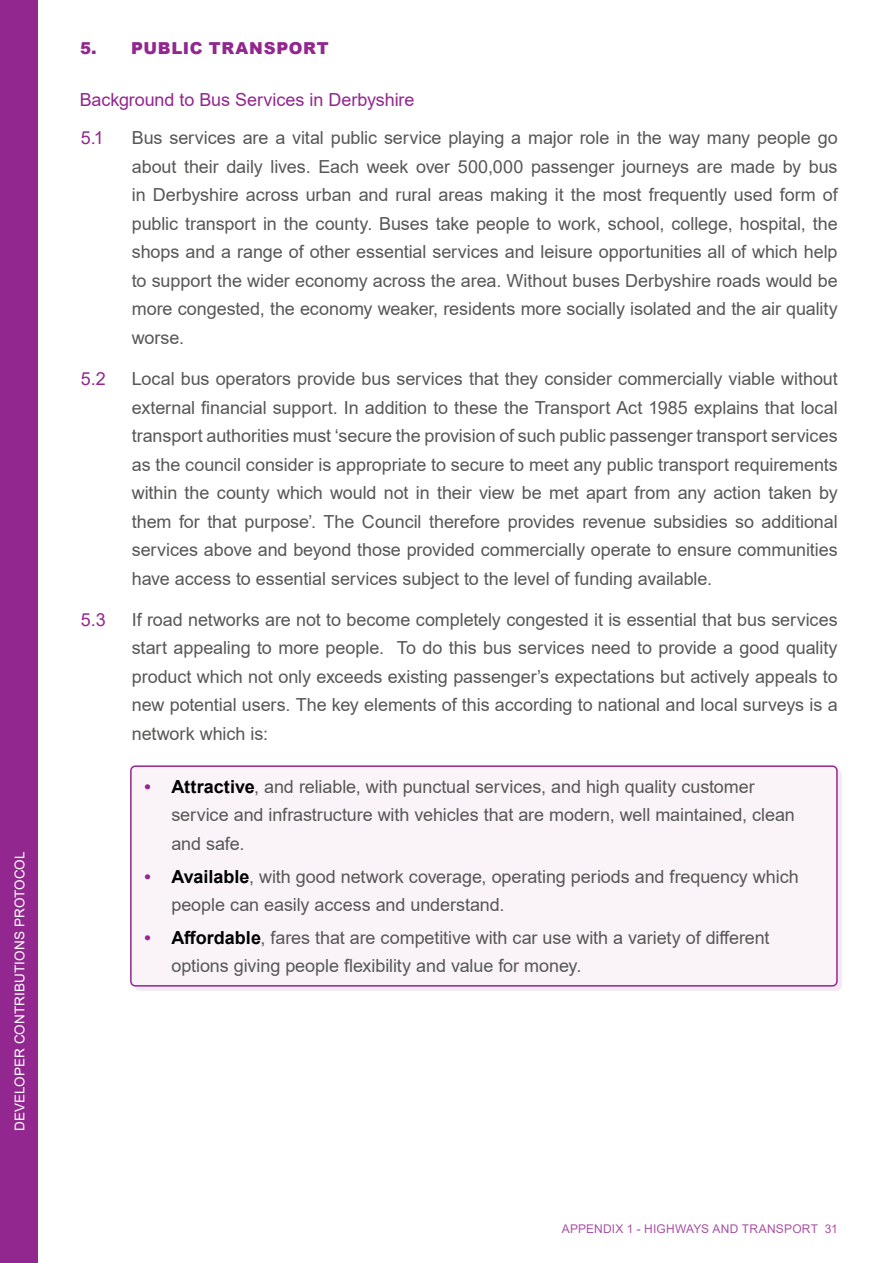
<style>
.page{position:relative;width:893px;height:1263px;background:#fff}
.page>*{position:absolute;margin:0;border:0;box-sizing:border-box;transform-origin:0 0}
.Paragraph_Numbered_L{font:18px/28.5px "Arial";letter-spacing:-.005em;color:#575756;text-align:justify}
.Bullet_Point_Text{font:18px/28.5px "Arial";letter-spacing:-.005em;color:#575756}
.Sub_Heading_Small{font:18px "Arial";letter-spacing:-.005em;color:#92278f}
.Paragraph_Numbered_L-2{font:18px "Arial";color:#92278f}
.Section_Numbered_Lev{font:900 16.5px "Arial";letter-spacing:.045em;color:#92278f}
.t1{font:13.5px "Arial";letter-spacing:.01em;color:#fff}
.t2{font:12px "Arial";letter-spacing:.015em;color:#a852a5}
.s1{font-weight:700;color:#92278f}
.s2{font-weight:700;color:#000}
</style>
<div class="page">
<div style="left:0;top:0;width:37px;height:1263px;background:#92278f"></div>
<svg style="left:134px;top:770px;width:708px;height:221px;background:#ead7ea"></svg>
<div style="left:131px;top:766px;width:706px;height:220px;background:#faf4f9;border-radius:5px"></div>
<div style="left:130px;top:765px;width:708px;height:221px;border:2px solid #92278f;border-radius:5px"></div>
<p class="t1" style="left:10px;top:1131px;width:282px;rotate:-90deg">DEVELOPER CONTRIBUTIONS PROTOCOL</p>
<h2 class="Section_Numbered_Lev" style="left:80px;top:36px;width:250px">5. PUBLIC TRANSPORT</h2>
<h3 class="Sub_Heading_Small" style="left:80px;top:87px;width:336px">Background to Bus Services in Derbyshire</h3>
<p class="Paragraph_Numbered_L-2" style="left:81px;top:126px;width:25px">5.1</p>
<p class="Paragraph_Numbered_L" style="left:132px;top:124px;width:707px">Bus services are a vital public service playing a major role in the way many people go about their daily lives. Each week over 500,000 passenger journeys are made by bus in Derbyshire across urban and rural areas making it the most frequently used form of public transport in the county. Buses take people to work, school, college, hospital, the shops and a range of other essential services and leisure opportunities all of which help to support the wider economy across the area. Without buses Derbyshire roads would be more congested, the economy weaker, residents more socially isolated and the air quality worse.</p>
<p class="Paragraph_Numbered_L-2" style="left:81px;top:366px;width:27px">5.2</p>
<p class="Paragraph_Numbered_L" style="left:132px;top:364px;width:707px">Local bus operators provide bus services that they consider commercially viable without external financial support. In addition to these the Transport Act 1985 explains that local transport authorities must ‘secure the provision of such public passenger transport services as the council consider is appropriate to secure to meet any public transport requirements within the county which would not in their view be met apart from any action taken by them for that purpose’. The Council therefore provides revenue subsidies so additional services above and beyond those provided commercially operate to ensure communities have access to essential services subject to the level of funding available.</p>
<p class="Paragraph_Numbered_L-2" style="left:81px;top:607px;width:26px">5.3</p>
<p class="Paragraph_Numbered_L" style="left:132px;top:605px;width:707px">If road networks are not to become completely congested it is essential that bus services start appealing to more people. To do this bus services need to provide a good quality product which not only exceeds existing passenger’s expectations but actively appeals to new potential users. The key elements of this according to national and local surveys is a network which is:</p>
<p class="Bullet_Point_Text" style="left:171px;top:772px;width:625px;text-indent:-27px"><span class="s1">•</span> <span class="s2">Attractive</span>, and reliable, with punctual services, and high quality customer service and infrastructure with vehicles that are modern, well maintained, clean and safe.</p>
<p class="Bullet_Point_Text" style="left:171px;top:862px;width:629px;text-indent:-27px"><span class="s1">•</span> <span class="s2">Available</span>, with good network coverage, operating periods and frequency which people can easily access and understand.</p>
<p class="Bullet_Point_Text" style="left:171px;top:923px;width:600px;text-indent:-27px"><span class="s1">•</span> <span class="s2">Affordable</span>, fares that are competitive with car use with a variety of different options giving people flexibility and value for money.</p>
<p class="t2" style="left:562px;top:1221px;width:278px">APPENDIX 1 - HIGHWAYS AND TRANSPORT 31</p>
</div>
